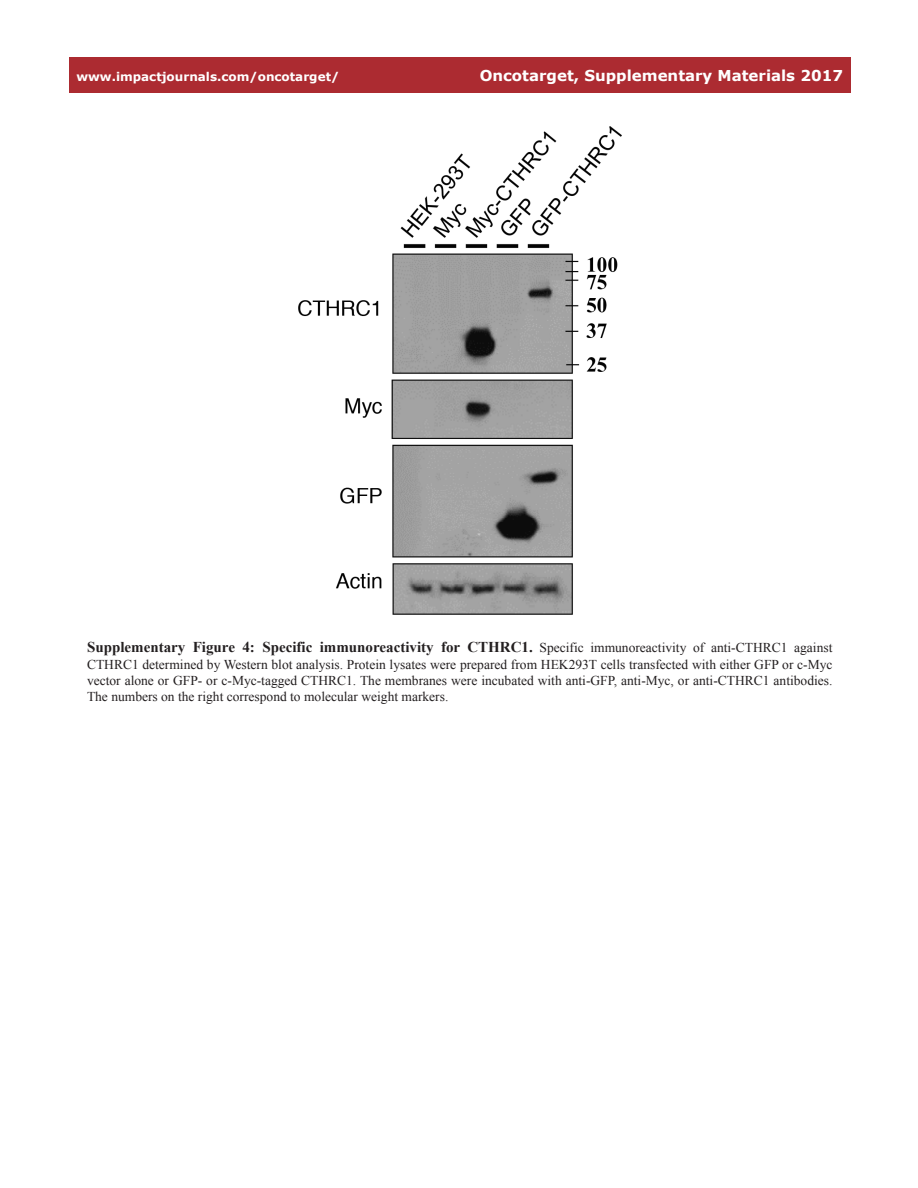
<style>
.page{position:relative;width:918px;height:1188px;background:#fff}
.page>*{position:absolute;margin:0;border:0;box-sizing:border-box;transform-origin:0 0}
.figuretext{font:700 15px "Times New Roman";color:#231f20}
.t1{font:700 15px "Verdana";color:#fff}
.figuretext-2{font:13.5px/16.2px "Times New Roman";color:#231f20;text-align:justify}
.t2{font:700 12px "Verdana";color:#fff}
.s1{font-weight:400;font-size:13.5px}
</style>
<div class="page">
<div style="left:69px;top:57px;width:781px;height:36px;background:#ac2b31"></div>
<img style="left:298px;top:127px;width:323px;height:488px">
<p class="t2" style="left:76px;top:68px;width:264px">www.impactjournals.com/oncotarget/</p>
<p class="t1" style="left:480px;top:65px;width:365px">Oncotarget, Supplementary Materials 2017</p>
<p class="figuretext" style="left:87px;top:637px;width:747px">Supplementary Figure 4: Specific immunoreactivity for CTHRC1. <span class="s1">Specific immunoreactivity of anti-CTHRC1 against</span></p>
<p class="figuretext-2" style="left:87px;top:656px;width:747px">CTHRC1 determined by Western blot analysis. Protein lysates were prepared from HEK293T cells transfected with either GFP or c-Myc vector alone or GFP- or c-Myc-tagged CTHRC1. The membranes were incubated with anti-GFP, anti-Myc, or anti-CTHRC1 antibodies.<br>The numbers on the right correspond to molecular weight markers.</p>
</div>
